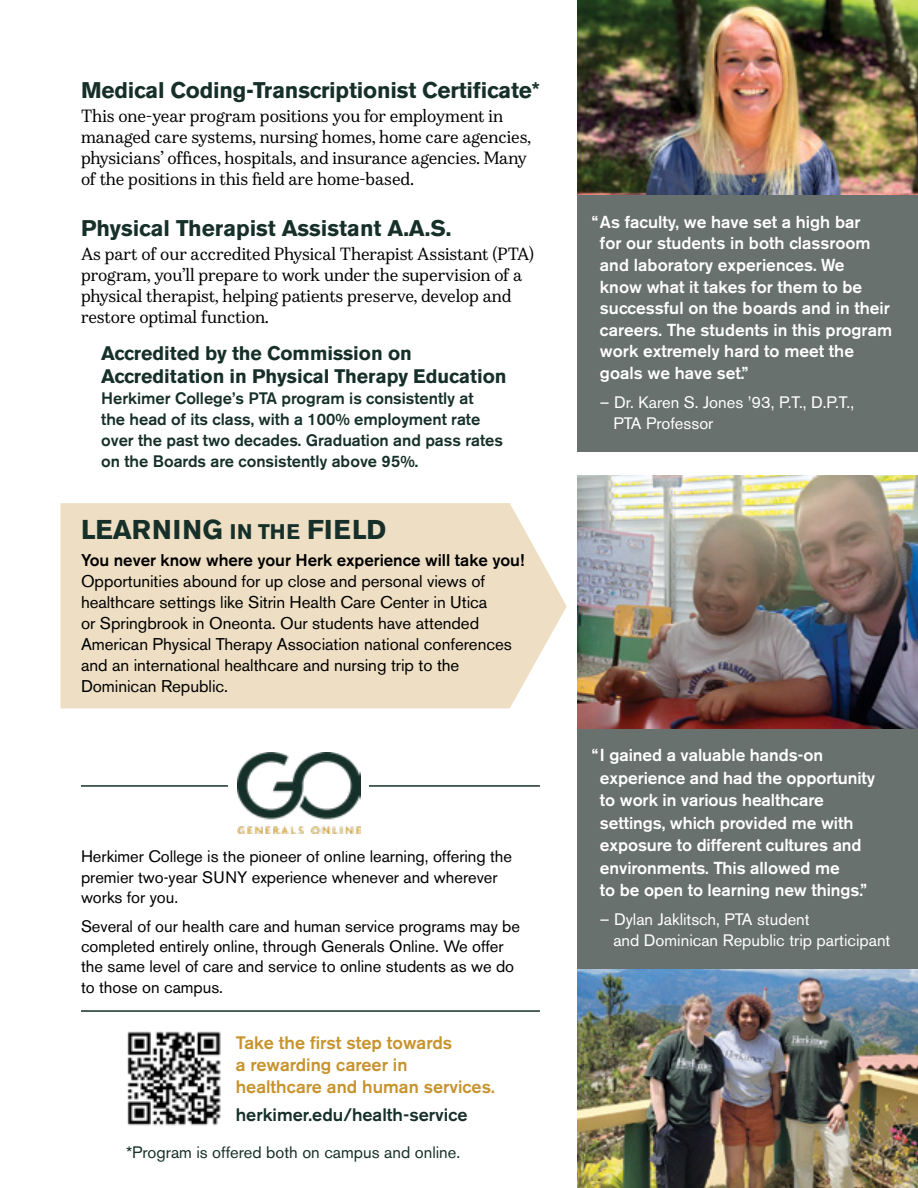
<style>
.page{position:relative;width:918px;height:1188px;background:#fff}
.page>*{position:absolute;margin:0;border:0;box-sizing:border-box;transform-origin:0 0}
.t1{font:700 27px "Akzidenz Grotesk BE";letter-spacing:.02em;color:#163029}
.t2{font:700 22.5px "Akzidenz Grotesk BE";letter-spacing:-.01em;color:#163029}
.t3{font:700 19.5px/22.5px "Akzidenz Grotesk BE";letter-spacing:-.005em;color:#163029}
.t4{font:500 18px/21.6px "Akzidenz Grotesk BE";color:#c7932c}
.t5{font:500 18px "Akzidenz Grotesk BE";color:#163029}
.t6{font:500 17.25px/21.6px "Akzidenz Grotesk BE";letter-spacing:-.005em;color:#fff}
.t7{font:16.8px/21px "Akzidenz Grotesk BE";letter-spacing:-.005em;color:#000}
.t8{font:500 16.8px "Akzidenz Grotesk BE";letter-spacing:-.005em;color:#000}
.t9{font:16.5px/21px "Durant";letter-spacing:-.005em;color:#000}
.t10{font:16.5px/20.2px "Akzidenz Grotesk BE";color:#000}
.t11{font:500 16.5px/21px "Akzidenz Grotesk BE";letter-spacing:-.005em;color:#163029}
.t12{font:16.5px/21px "Akzidenz Grotesk BE";color:#fff}
.t13{font:16.5px "Akzidenz Grotesk BE";color:#163029}
.s1{font-size:21px}
</style>
<div class="page">
<div style="left:578px;top:603px;width:340px;height:391px;background:#68716d"></div>
<div style="left:60px;top:503px;width:507px;height:205px;background:#eedfc4"></div>
<div style="left:578px;top:189px;width:340px;height:262px;background:#68716d"></div>
<img style="left:578px;top:0;width:340px;height:194px">
<hr style="left:81px;top:785px;width:459px;height:2px;background:#163029">
<div style="left:228px;top:748px;width:140px;height:103px;background:#fff"></div>
<img style="left:238px;top:752px;width:122px;height:82px">
<img style="left:127px;top:1031px;width:94px;height:95px">
<img style="left:578px;top:476px;width:340px;height:253px">
<hr style="left:81px;top:1010px;width:459px;height:2px;background:#163029">
<img style="left:578px;top:970px;width:340px;height:218px">
<h2 class="t2" style="left:81px;top:77px;width:460px">Medical Coding-Transcriptionist Certificate*</h2>
<p class="t9" style="left:81px;top:105px;width:452px">This one-year program positions you for employment in managed care systems, nursing homes, home care agencies, physicians’ offices, hospitals, and insurance agencies. Many of the positions in this field are home-based.</p>
<h2 class="t2" style="left:81px;top:215px;width:372px">Physical Therapist Assistant A.A.S.</h2>
<p class="t9" style="left:81px;top:243px;width:455px">As part of our accredited Physical Therapist Assistant (PTA) program, you’ll prepare to work under the supervision of a physical therapist, helping patients preserve, develop and restore optimal function.</p>
<p class="t3" style="left:101px;top:343px;width:407px">Accredited by the Commission on<br>Accreditation in Physical Therapy Education</p>
<p class="t11" style="left:101px;top:387px;width:403px">Herkimer College’s PTA program is consistently at<br>the head of its class, with a 100% employment rate over the past two decades. Graduation and pass rates on the Boards are consistently above 95%.</p>
<h1 class="t1" style="left:81px;top:514px;width:307px">LEARNING <span class="s1">IN THE</span> FIELD</h1>
<p class="t8" style="left:81px;top:550px;width:445px">You never know where your Herk experience will take you!</p>
<p class="t7" style="left:81px;top:571px;width:433px">Opportunities abound for up close and personal views of healthcare settings like Sitrin Health Care Center in Utica<br>or Springbrook in Oneonta. Our students have attended American Physical Therapy Association national conferences and an international healthcare and nursing trip to the Dominican Republic.</p>
<p class="t10" style="left:81px;top:846px;width:433px">Herkimer College is the pioneer of online learning, offering the premier two-year SUNY experience whenever and wherever works for you.</p>
<p class="t10" style="left:81px;top:916px;width:441px">Several of our health care and human service programs may be completed entirely online, through Generals Online. We offer the same level of care and service to online students as we do to those on campus.</p>
<p class="t4" style="left:236px;top:1032px;width:261px">Take the first step towards<br>a rewarding career in healthcare and human services.</p>
<p class="t5" style="left:236px;top:1104px;width:233px">herkimer.edu/health-service</p>
<p class="t13" style="left:126px;top:1142px;width:336px">*Program is offered both on campus and online.</p>
<p class="t6" style="left:600px;top:211px;width:294px;text-indent:-8px">“As faculty, we have set a high bar<br>for our students in both classroom and laboratory experiences. We<br>know what it takes for them to be successful on the boards and in their careers. The students in this program work extremely hard to meet the goals we have set.”</p>
<p class="t12" style="left:613px;top:391px;width:242px;text-indent:-13px">– Dr. Karen S. Jones ’93, P.T., D.P.T.,<br>PTA Professor</p>
<p class="t6" style="left:600px;top:744px;width:277px;line-height:22.5px;text-indent:-8px">“I gained a valuable hands-on experience and had the opportunity to work in various healthcare settings, which provided me with exposure to different cultures and environments. This allowed me<br>to be open to learning new things.”</p>
<p class="t12" style="left:613px;top:909px;width:279px;text-indent:-13px">– Dylan Jaklitsch, PTA student<br>and Dominican Republic trip participant</p>
</div>
